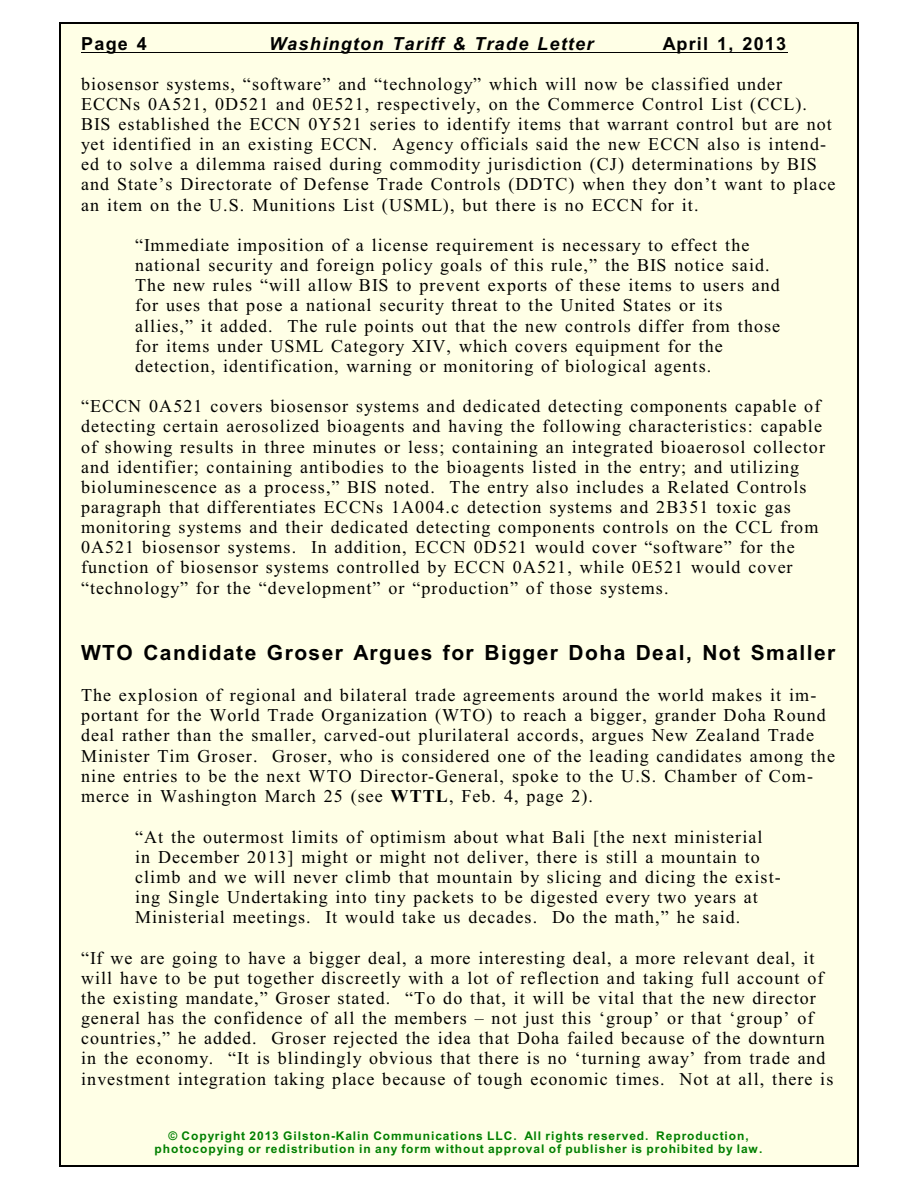
<style>
.page{position:relative;width:918px;height:1188px;background:#fff}
.page>*{position:absolute;margin:0;border:0;box-sizing:border-box;transform-origin:0 0}
.t1{font:700 21px "Arial";letter-spacing:.075em;color:#000}
.t2{font:18px/20.1px "Times New Roman";letter-spacing:.06em;color:#000}
.t3{font:italic 700 18px "Arial";letter-spacing:.075em;color:#000}
.t4{font:700 18px "Arial";letter-spacing:.075em;color:#000}
.t5{font:700 12px/13.4px "Arial";letter-spacing:.08em;color:#008000;text-align:center}
.s1{font-weight:700}
</style>
<div class="page">
<div style="left:59px;top:23px;width:800px;height:1143px;background:#ffffe6"></div>
<hr style="left:59px;top:23px;width:1px;height:1143px;background:#000">
<hr style="left:857px;top:23px;width:2px;height:1143px;background:#000">
<hr style="left:59px;top:23px;width:799px;height:1px;background:#000">
<hr style="left:59px;top:1165px;width:799px;height:1px;background:#000">
<hr style="left:81px;top:52px;width:707px;height:1px;background:#000">
<p class="t4" style="left:81px;top:37px;width:67px">Page 4</p>
<p class="t3" style="left:269px;top:37px;width:326px">Washington Tariff &amp; Trade Letter</p>
<p class="t4" style="left:663px;top:37px;width:125px">April 1, 2013</p>
<p class="t2" style="left:81px;top:75px;width:756px">biosensor systems, “software” and “technology” which will now be classified under ECCNs 0A521, 0D521 and 0E521, respectively, on the Commerce Control List (CCL).<br>BIS established the ECCN 0Y521 series to identify items that warrant control but are not yet identified in an existing ECCN. Agency officials said the new ECCN also is intend&shy;ed to solve a dilemma raised during commodity jurisdiction (CJ) determinations by BIS and State’s Directorate of Defense Trade Controls (DDTC) when they don’t want to place an item on the U.S. Munitions List (USML), but there is no ECCN for it.</p>
<p class="t2" style="left:135px;top:237px;width:647px">“Immediate imposition of a license requirement is necessary to effect the national security and foreign policy goals of this rule,” the BIS notice said.<br>The new rules “will allow BIS to prevent exports of these items to users and for uses that pose a national security threat to the United States or its allies,” it added. The rule points out that the new controls differ from those for items under USML Category XIV, which covers equipment for the detection, identification, warning or monitoring of biological agents.</p>
<p class="t2" style="left:81px;top:398px;width:746px">“ECCN 0A521 covers biosensor systems and dedicated detecting components capable of detecting certain aerosolized bioagents and having the following characteristics: capable of showing results in three minutes or less; containing an integrated bioaerosol collector and identifier; containing antibodies to the bioagents listed in the entry; and utilizing bioluminescence as a process,” BIS noted. The entry also includes a Related Controls paragraph that differentiates ECCNs 1A004.c detection systems and 2B351 toxic gas monitoring systems and their dedicated detecting components controls on the CCL from 0A521 biosensor systems. In addition, ECCN 0D521 would cover “software” for the function of biosensor systems controlled by ECCN 0A521, while 0E521 would cover “technology” for the “development” or “production” of those systems.</p>
<p class="t1" style="left:81px;top:645px;width:756px">WTO Candidate Groser Argues for Bigger Doha Deal, Not Smaller</p>
<p class="t2" style="left:81px;top:687px;width:756px">The explosion of regional and bilateral trade agreements around the world makes it im&shy;portant for the World Trade Organization (WTO) to reach a bigger, grander Doha Round deal rather than the smaller, carved-out plurilateral accords, argues New Zealand Trade Minister Tim Groser. Groser, who is considered one of the leading candidates among the nine entries to be the next WTO Director-General, spoke to the U.S. Chamber of Com&shy;merce in Washington March 25 (see <span class="s1">WTTL</span>, Feb. 4, page 2).</p>
<p class="t2" style="left:135px;top:828px;width:647px">“At the outermost limits of optimism about what Bali [the next ministerial in December 2013] might or might not deliver, there is still a mountain to climb and we will never climb that mountain by slicing and dicing the exist&shy;ing Single Undertaking into tiny packets to be digested every two years at Ministerial meetings. It would take us decades. Do the math,” he said.</p>
<p class="t2" style="left:81px;top:949px;width:754px">“If we are going to have a bigger deal, a more interesting deal, a more relevant deal, it will have to be put together discreetly with a lot of reflection and taking full account of the existing mandate,” Groser stated. “To do that, it will be vital that the new director general has the confidence of all the members – not just this ‘group’ or that ‘group’ of countries,” he added. Groser rejected the idea that Doha failed because of the downturn in the economy. “It is blindingly obvious that there is no ‘turning away’ from trade and investment integration taking place because of tough economic times. Not at all, there is</p>
<p class="t5" style="left:155px;top:1130px;width:609px">© Copyright 2013 Gilston-Kalin Communications LLC. All rights reserved. Reproduction, photocopying or redistribution in any form without approval of publisher is prohibited by law.</p>
</div>
